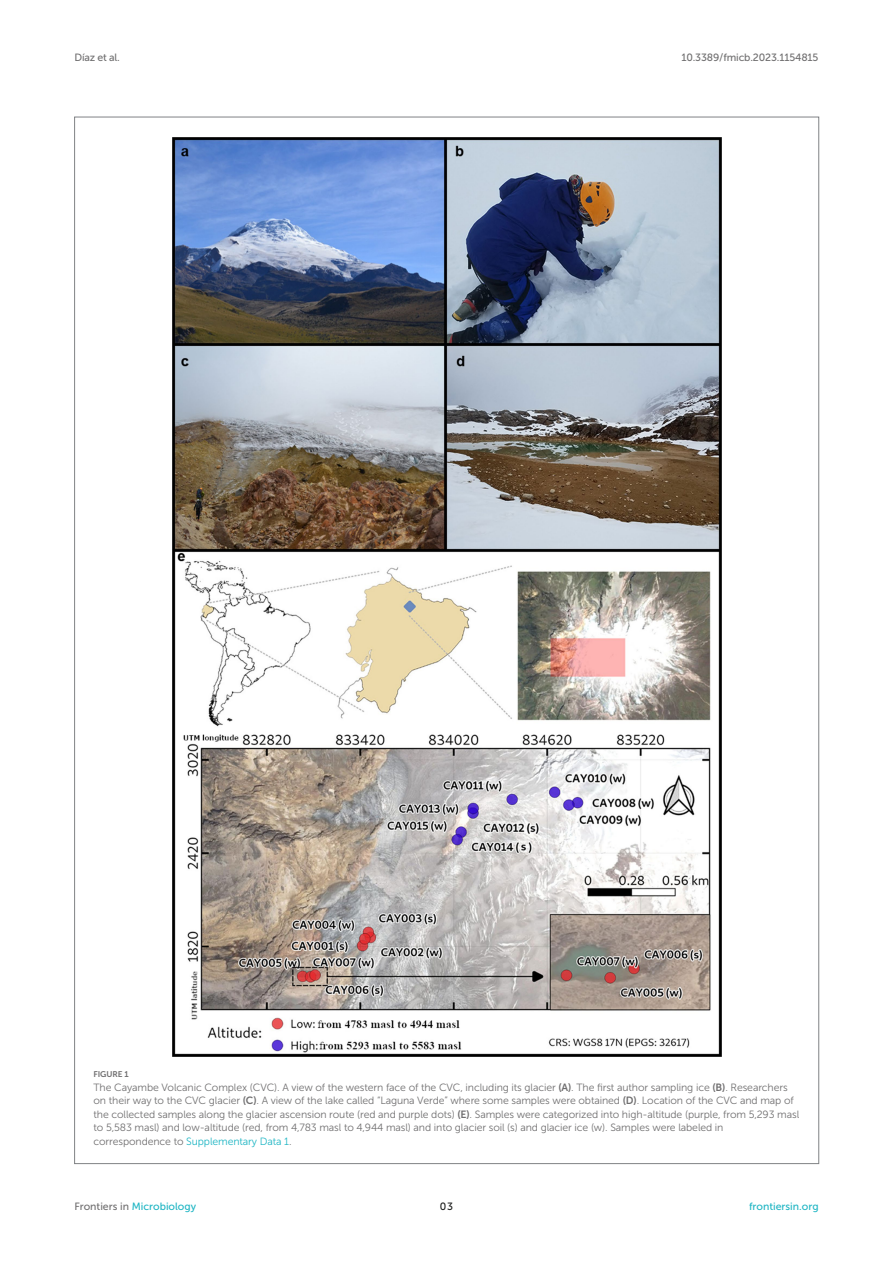
<style>
.page{position:relative;width:893px;height:1263px;background:#fff}
.page>*{position:absolute;margin:0;border:0;box-sizing:border-box;transform-origin:0 0}
.FIG_LEG{font:10.5px/13.5px "Museo Sans 300";letter-spacing:-.01em;color:#706f70}
.t1{font:10.5px "Museo Sans 500";color:#1db5c3}
.t2{font:10.5px "Museo Sans 500";letter-spacing:-.015em;color:#706f70}
.t3{font:10.5px "Museo Sans 500";color:#1b1c1b}
.FIG_HD{font:8.25px "Museo Sans 700";letter-spacing:-.01em;color:#706f70}
.s1{font-family:"Museo Sans 700"}
.s2{color:#1db5c3}
.s3{color:#706f70}
</style>
<div class="page">
<img style="left:172px;top:137px;width:550px;height:920px">
<p class="t2" style="left:74px;top:51px;width:47px">Díaz et al.</p>
<p class="t2" style="left:681px;top:51px;width:139px">10.3389/fmicb.2023.1154815</p>
<p class="FIG_HD" style="left:94px;top:1070px;width:37px">FIGURE 1</p>
<p class="FIG_LEG" style="left:94px;top:1080px;width:707px">The Cayambe Volcanic Complex (CVC). A view of the western face of the CVC, including its glacier <span class="s1">(A)</span>. The first author sampling ice <span class="s1">(B)</span>. Researchers on their way to the CVC glacier <span class="s1">(C)</span>. A view of the lake called “Laguna Verde” where some samples were obtained <span class="s1">(D)</span>. Location of the CVC and map of the collected samples along the glacier ascension route (red and purple dots) <span class="s1">(E)</span>. Samples were categorized into high-altitude (purple, from 5,293 masl to 5,583 masl) and low-altitude (red, from 4,783 masl to 4,944 masl) and into glacier soil (s) and glacier ice (w). Samples were labeled in correspondence to <span class="s2">Supplementary Data 1</span>.</p>
<p class="t1" style="left:74px;top:1200px;width:123px"><span class="s3">Frontiers in</span> Microbiology</p>
<p class="t3" style="left:440px;top:1200px;width:15px">03</p>
<p class="t1" style="left:749px;top:1200px;width:71px">frontiersin.org</p>
</div>
